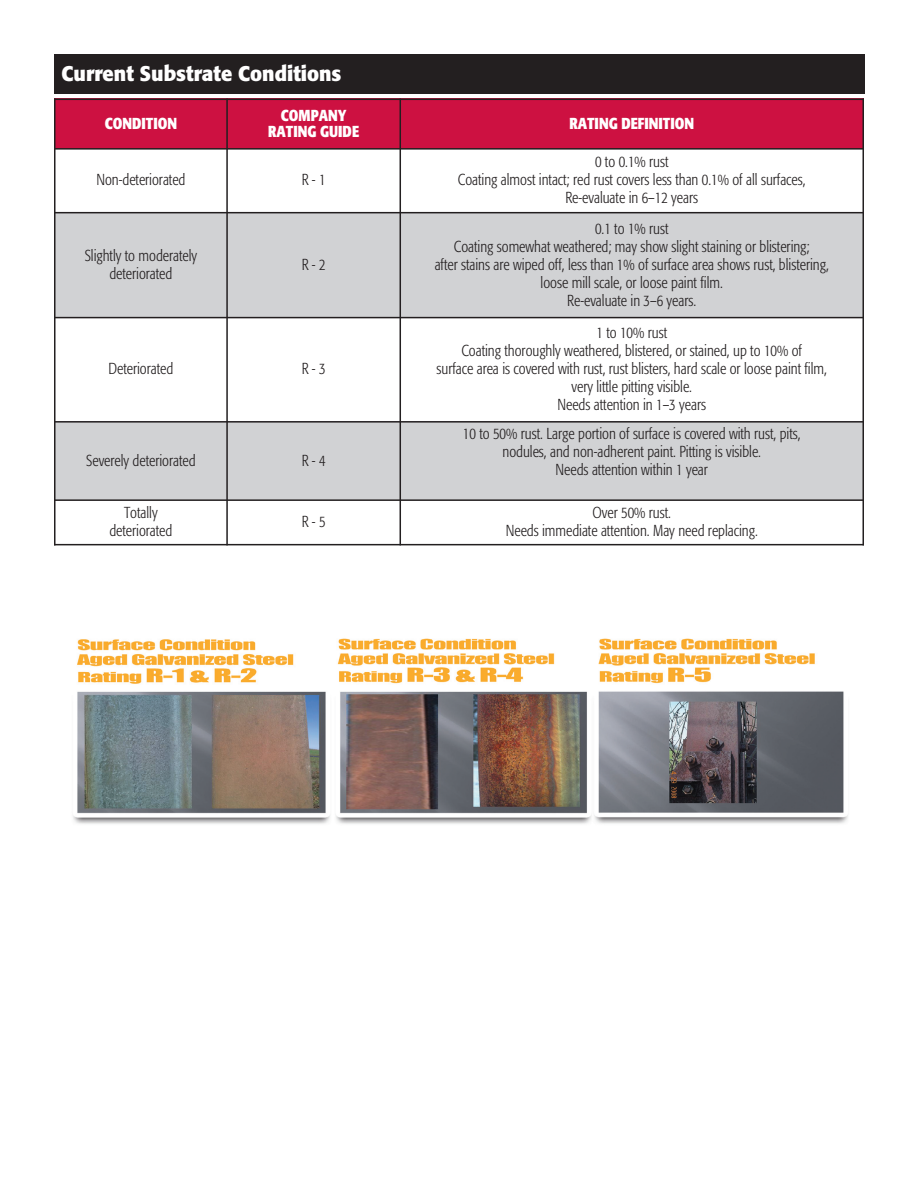
<style>
.page{position:relative;width:918px;height:1188px;background:#fff}
.page>*{position:absolute;margin:0;border:0;box-sizing:border-box;transform-origin:0 0}
.t1{font:700 21px "Formata";color:#fff;scale:.95 1}
.t2{font:300 condensed 15.75px/18px "Formata";color:#231f20;text-align:center;scale:.95 1}
.t3{font:700 condensed 15.75px/16.5px "Formata";color:#fff;text-align:center;scale:.95 1}
</style>
<div class="page">
<div style="left:54px;top:54px;width:810px;height:40px;background:#231f20"></div>
<div style="left:54px;top:99px;width:173px;height:50px;background:#cd1141"></div>
<div style="left:227px;top:99px;width:173px;height:50px;background:#cd1141"></div>
<div style="left:400px;top:99px;width:464px;height:50px;background:#cd1141"></div>
<div style="left:54px;top:213px;width:173px;height:105px;background:#d1d2d4"></div>
<div style="left:227px;top:213px;width:173px;height:105px;background:#d1d2d4"></div>
<div style="left:400px;top:213px;width:464px;height:105px;background:#d1d2d4"></div>
<div style="left:54px;top:422px;width:173px;height:78px;background:#d1d2d4"></div>
<div style="left:227px;top:422px;width:173px;height:78px;background:#d1d2d4"></div>
<div style="left:400px;top:422px;width:464px;height:78px;background:#d1d2d4"></div>
<hr style="left:54px;top:99px;width:2px;height:446px;background:#231f20">
<hr style="left:226px;top:99px;width:2px;height:446px;background:#231f20">
<hr style="left:400px;top:99px;width:1px;height:446px;background:#231f20">
<hr style="left:863px;top:99px;width:1px;height:446px;background:#231f20">
<hr style="left:54px;top:99px;width:810px;height:1px;background:#231f20">
<hr style="left:54px;top:148px;width:810px;height:2px;background:#231f20">
<hr style="left:54px;top:212px;width:810px;height:1px;background:#231f20">
<hr style="left:54px;top:317px;width:810px;height:1px;background:#231f20">
<hr style="left:54px;top:421px;width:810px;height:2px;background:#231f20">
<hr style="left:54px;top:499px;width:810px;height:2px;background:#231f20">
<hr style="left:54px;top:544px;width:810px;height:1px;background:#231f20">
<img style="left:73px;top:638px;width:775px;height:186px">
<h1 class="t1" style="left:62px;top:65px;width:296px">Current Substrate Conditions</h1>
<p class="t3" style="left:105px;top:116px;width:78px">CONDITION</p>
<p class="t3" style="left:268px;top:108px;width:97px">COMPANY<br>RATING GUIDE</p>
<p class="t3" style="left:569px;top:116px;width:133px">RATING DEFINITION</p>
<p class="t2" style="left:96px;top:172px;width:95px">Non-deteriorated</p>
<p class="t2" style="left:302px;top:172px;width:27px">R - 1</p>
<p class="t2" style="left:458px;top:154px;width:367px">0 to 0.1% rust<br>Coating almost intact; red rust covers less than 0.1% of all surfaces,<br>Re-evaluate in 6–12 years</p>
<p class="t2" style="left:85px;top:247px;width:120px">Slightly to moderately deteriorated</p>
<p class="t2" style="left:302px;top:256px;width:27px">R - 2</p>
<p class="t2" style="left:108px;top:361px;width:70px">Deteriorated</p>
<p class="t2" style="left:302px;top:361px;width:27px">R - 3</p>
<p class="t2" style="left:86px;top:452px;width:117px">Severely deteriorated</p>
<p class="t2" style="left:302px;top:452px;width:27px">R - 4</p>
<p class="t2" style="left:435px;top:220px;width:416px">0.1 to 1% rust<br>Coating somewhat weathered; may show slight staining or blistering;<br>after stains are wiped off, less than 1% of surface area shows rust, blistering, loose mill scale, or loose paint film.<br>Re-evaluate in 3–6 years.</p>
<p class="t2" style="left:437px;top:325px;width:412px">1 to 10% rust<br>Coating thoroughly weathered, blistered, or stained, up to 10% of<br>surface area is covered with rust, rust blisters, hard scale or loose paint film, very little pitting visible.<br>Needs attention in 1–3 years</p>
<p class="t2" style="left:463px;top:425px;width:357px">10 to 50% rust. Large portion of surface is covered with rust, pits, nodules, and non-adherent paint. Pitting is visible.<br>Needs attention within 1 year</p>
<p class="t2" style="left:109px;top:505px;width:68px">Totally deteriorated</p>
<p class="t2" style="left:302px;top:514px;width:27px">R - 5</p>
<p class="t2" style="left:506px;top:505px;width:267px">Over 50% rust.<br>Needs immediate attention. May need replacing.</p>
</div>
